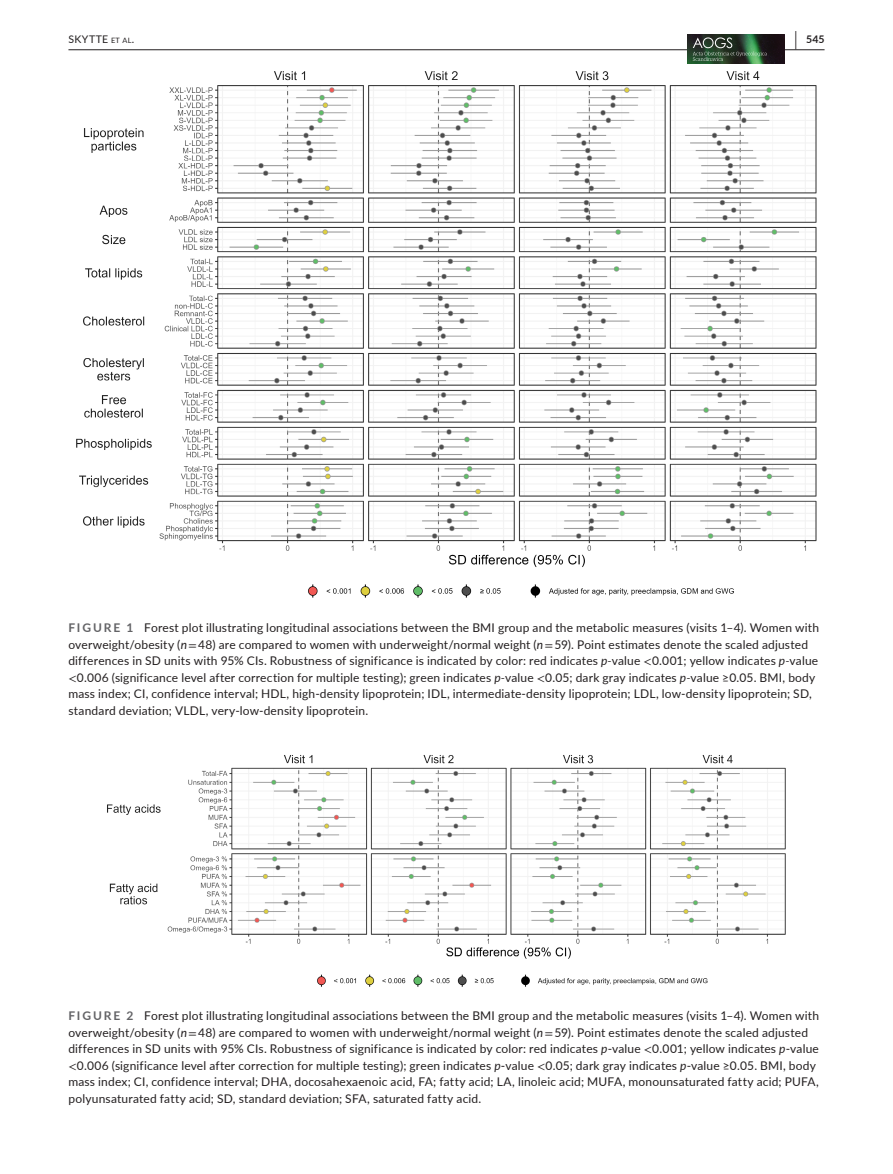
<style>
.page{position:relative;width:893px;height:1174px;background:#fff}
.page>*{position:absolute;margin:0;border:0;box-sizing:border-box;transform-origin:0 0}
.t1{font:12px/16.5px "Lato";letter-spacing:.015em;color:#231f20}
.t2{font:10.5px "Lato";letter-spacing:.055em;color:#231f20}
.t3{font:700 10.5px "Lato";color:#231f20}
.s1{font-size:7.35px}
.s2{font-size:19.5px}
.s3{font-weight:700;color:#636366}
.s4{font-style:italic}
.s5{font-family:"STIX"}
</style>
<div class="page">
<hr style="left:68px;top:49px;width:756px;height:1px;background:#231f20">
<img style="left:688px;top:34px;width:97px;height:30px">
<svg style="left:693px;top:37px;width:74px;height:24px;background:#3f5843"></svg>
<img style="left:76px;top:71px;width:741px;height:527px">
<img style="left:107px;top:755px;width:679px;height:232px">
<p class="t2" style="left:68px;top:31px;width:67px">SKYTTE <span class="s1">et al</span>.</p>
<p class="t3" style="left:795px;top:31px;width:31px"><span class="s2">|</span> 545</p>
<p class="t1" style="left:68px;top:619px;width:752px"><span class="s3">FIGURE 1</span> Forest plot illustrating longitudinal associations between the BMI group and the metabolic measures (visits 1–4). Women with overweight/obesity (<span class="s4">n</span><span class="s5">=</span> 48) are compared to women with underweight/normal weight (<span class="s4">n</span><span class="s5">=</span> 59). Point estimates denote the scaled adjusted differences in SD units with 95% CIs. Robustness of significance is indicated by color: red indicates <span class="s4">p-</span>value <span class="s5">&lt;</span>0.001; yellow indicates <span class="s4">p-</span>value <span class="s5">&lt;</span>0.006 (significance level after correction for multiple testing); green indicates <span class="s4">p-</span>value <span class="s5">&lt;</span>0.05; dark gray indicates <span class="s4">p-</span>value ≥0.05. BMI, body mass index; CI, confidence interval; HDL, high-density lipoprotein; IDL, intermediate-density lipoprotein; LDL, low-density lipoprotein; SD, standard deviation; VLDL, very-low-density lipoprotein.</p>
<p class="t1" style="left:68px;top:1007px;width:752px"><span class="s3">FIGURE 2</span> Forest plot illustrating longitudinal associations between the BMI group and the metabolic measures (visits 1–4). Women with overweight/obesity (<span class="s4">n</span><span class="s5">=</span> 48) are compared to women with underweight/normal weight (<span class="s4">n</span><span class="s5">=</span> 59). Point estimates denote the scaled adjusted differences in SD units with 95% CIs. Robustness of significance is indicated by color: red indicates <span class="s4">p</span>-value <span class="s5">&lt;</span>0.001; yellow indicates <span class="s4">p</span>-value <span class="s5">&lt;</span>0.006 (significance level after correction for multiple testing); green indicates <span class="s4">p</span>-value <span class="s5">&lt;</span>0.05; dark gray indicates <span class="s4">p</span>-value ≥0.05. BMI, body mass index; CI, confidence interval; DHA, docosahexaenoic acid, FA; fatty acid; LA, linoleic acid; MUFA, monounsaturated fatty acid; PUFA, polyunsaturated fatty acid; SD, standard deviation; SFA, saturated fatty acid.</p>
</div>
